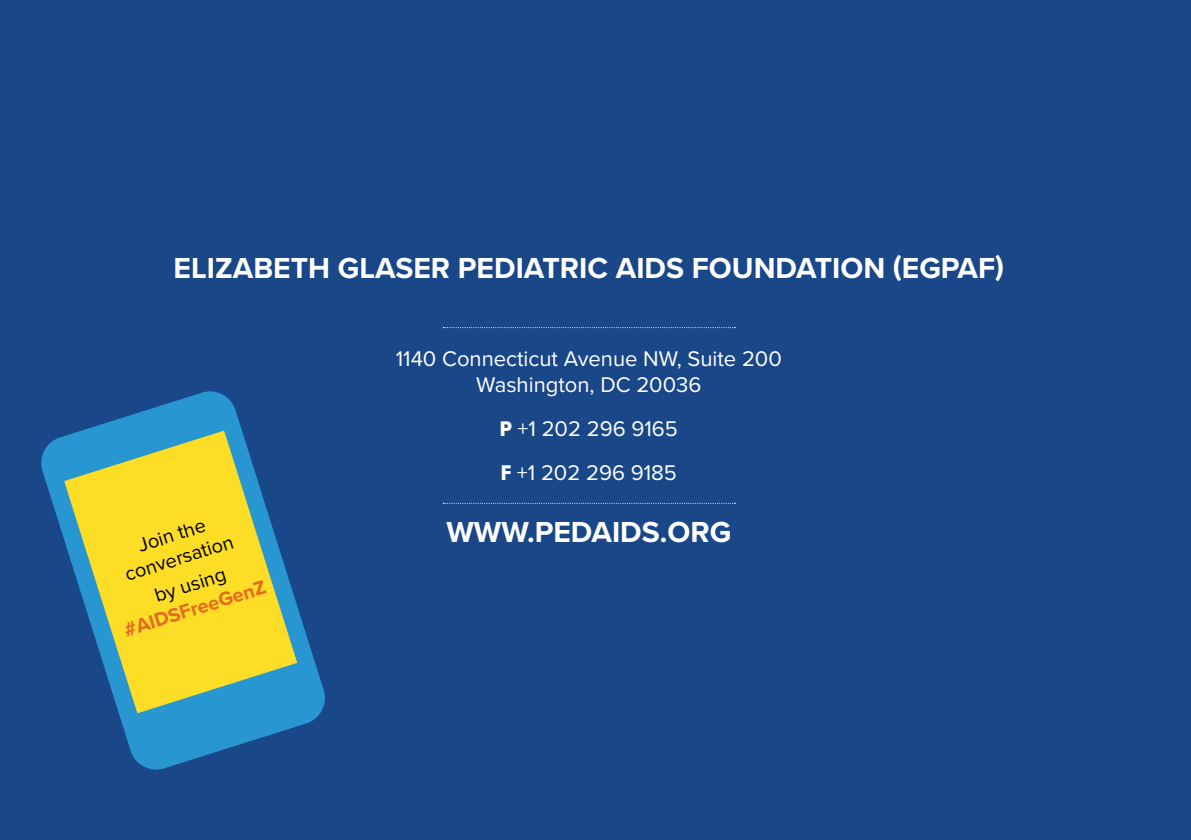
<style>
.page{position:relative;width:1191px;height:840px;background:#fff}
.page>*{position:absolute;margin:0;border:0;box-sizing:border-box;transform-origin:0 0}
.t1{font:700 30px "Proxima Nova";color:#fff}
.t2{font:22px/26px "Proxima Nova";color:#fff;text-align:center}
.t3{font:20px/28.8px "Proxima Nova";color:#000;text-align:center}
.t4{font:700 20px "Proxima Nova";color:#e36a23}
.s1{font-family:"Proxima Nova Cond Extrabld"}
</style>
<div class="page">
<div style="left:0;top:0;width:1191px;height:839px;background:#194788"></div>
<svg style="left:443px;top:327px;width:292px;height:1px"></svg>
<svg style="left:443px;top:502px;width:292px;height:1px"></svg>
<svg style="left:41px;top:391px;width:284px;height:379px"></svg>
<h1 class="t1" style="left:174px;top:245px;width:832px">ELIZABETH GLASER PEDIATRIC AIDS FOUNDATION (EGPAF)</h1>
<p class="t2" style="left:396px;top:344px;width:388px">1140 Connecticut Avenue NW, Suite 200<br>Washington, DC 20036</p>
<p class="t2" style="left:500px;top:405px;width:179px;line-height:44px;text-align:left"><span class="s1">P</span> +1 202 296 9165<br><span class="s1">F</span> +1 202 296 9185</p>
<p class="t3" style="left:134px;top:531px;width:71px;rotate:-18deg">Join the</p>
<h1 class="t1" style="left:446px;top:509px;width:286px">WWW.PEDAIDS.ORG</h1>
<p class="t3" style="left:121px;top:560px;width:114px;rotate:-18deg">conversation by using</p>
<p class="t4" style="left:120px;top:616px;width:149px;rotate:-18deg">#AIDSFreeGenZ</p>
</div>
